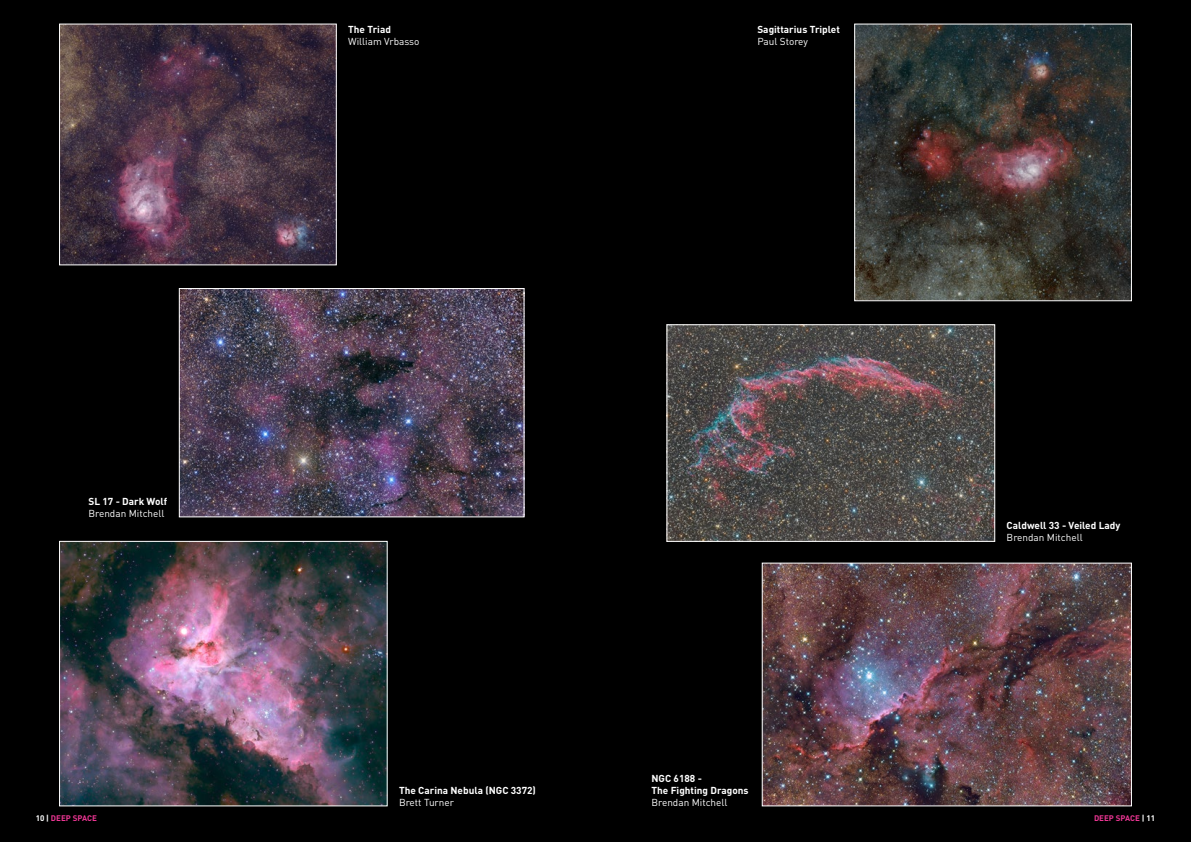
<style>
.page{position:relative;width:1191px;height:842px;background:#000}
.page>*{position:absolute;margin:0;border:0;box-sizing:border-box;transform-origin:0 0}
.t1{font:700 10px/12px "DIN";color:#fff}
.t2{font:10px "DIN";color:#fff}
.t3{font:700 8px "DIN";color:#ed3694}
.s1{color:#fff}
</style>
<div class="page">
<img style="left:61px;top:26px;width:273px;height:237px">
<img style="left:61px;top:543px;width:324px;height:261px">
<div style="left:59px;top:541px;width:328px;height:265px;border:1px solid #fff"></div>
<img style="left:181px;top:290px;width:341px;height:225px">
<div style="left:179px;top:288px;width:345px;height:229px;border:1px solid #fff"></div>
<img style="left:856px;top:26px;width:273px;height:273px">
<div style="left:854px;top:24px;width:277px;height:277px;border:1px solid #fff"></div>
<img style="left:668px;top:326px;width:325px;height:214px">
<div style="left:666px;top:324px;width:329px;height:218px;border:1px solid #fff"></div>
<img style="left:764px;top:565px;width:365px;height:239px">
<p class="t1" style="left:88px;top:495px;width:80px">SL 17 - Dark Wolf</p>
<p class="t2" style="left:88px;top:507px;width:77px">Brendan Mitchell</p>
<p class="t1" style="left:348px;top:23px;width:44px">The Triad</p>
<p class="t2" style="left:348px;top:36px;width:73px">William Vrbasso</p>
<p class="t1" style="left:757px;top:23px;width:84px">Sagittarius Triplet</p>
<p class="t2" style="left:757px;top:36px;width:52px">Paul Storey</p>
<p class="t1" style="left:399px;top:784px;width:138px">The Carina Nebula (NGC 3372)</p>
<p class="t2" style="left:399px;top:796px;width:56px">Brett Turner</p>
<p class="t1" style="left:651px;top:772px;width:99px">NGC 6188 -<br>The Fighting Dragons</p>
<p class="t2" style="left:651px;top:796px;width:77px">Brendan Mitchell</p>
<p class="t1" style="left:1006px;top:519px;width:115px">Caldwell 33 - Veiled Lady</p>
<p class="t2" style="left:1006px;top:531px;width:77px">Brendan Mitchell</p>
<p class="t3" style="left:36px;top:813px;width:63px"><span class="s1">10 |</span> DEEP SPACE</p>
<p class="t3" style="left:1094px;top:813px;width:63px">DEEP SPACE <span class="s1">| 11</span></p>
</div>
